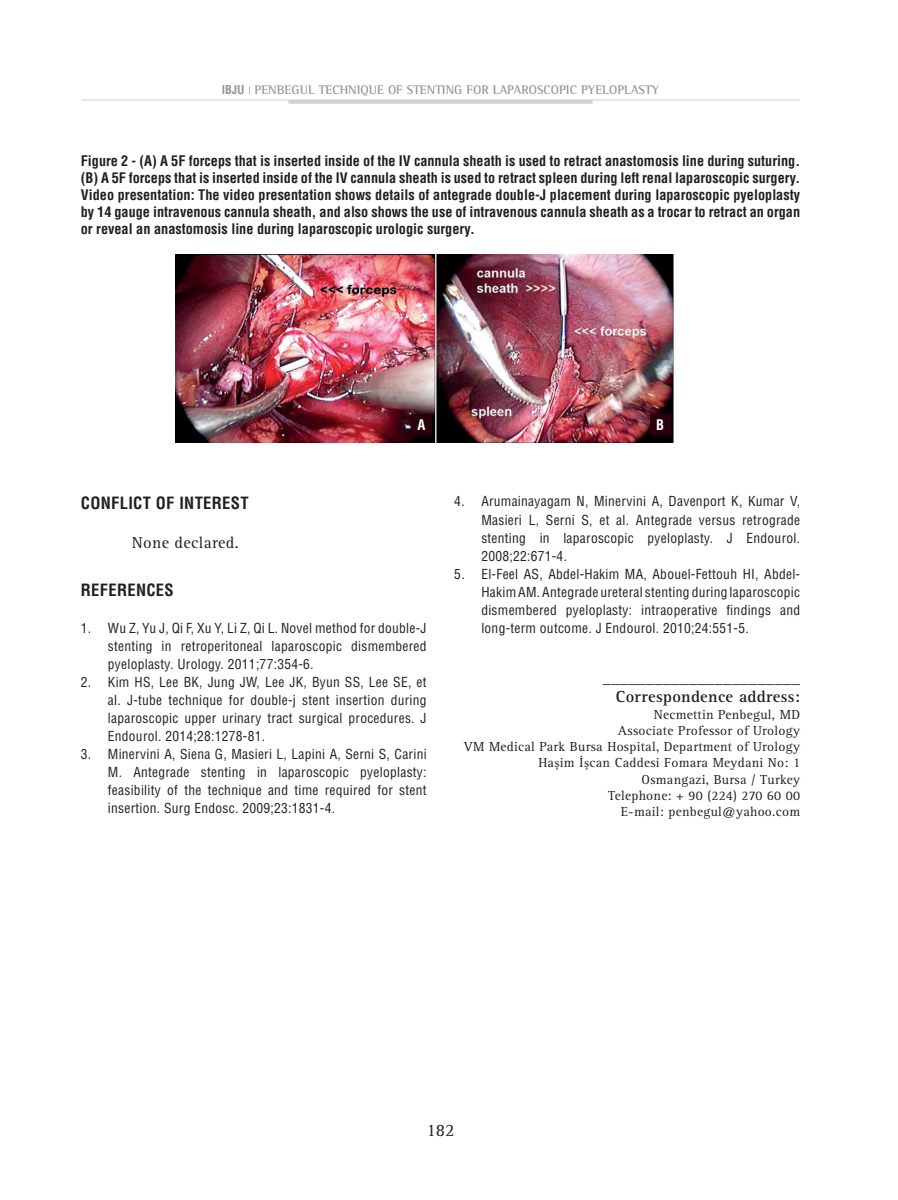
<style>
.page{position:relative;width:898px;height:1200px;background:#fff}
.page>*{position:absolute;margin:0;border:0;box-sizing:border-box;transform-origin:0 0}
.t1{font:18px "Rotis Serif";color:#231f20}
.t2{font:700 16.5px/19.5px "Rotis Serif";letter-spacing:.02em;color:#231f20;text-align:right}
.t3{font:700 condensed 16.5px "Helvetica";letter-spacing:.02em;color:#231f20}
.t4{font:16.5px "Rotis Serif";letter-spacing:.02em;color:#231f20}
.t5{font:700 condensed 14.25px/17.1px "Helvetica";color:#231f20;text-align:justify}
.t6{font:700 condensed 14.25px "Helvetica";color:#fff}
.t7{font:condensed 13.5px/18px "Helvetica";letter-spacing:.02em;color:#231f20;text-align:justify}
.t8{font:13.5px/16.2px "Rotis Serif";letter-spacing:.02em;color:#231f20;text-align:right}
.t9{font:700 12.75px "Rotis Semi Serif";color:#939598}
.s1{font-family:"Helvetica";font-stretch:condensed;font-size:12px}
.s2{font-family:"Times New Roman"}
</style>
<div class="page">
<hr style="left:81px;top:99px;width:718px;height:2px;background:#dcdddf">
<hr style="left:288px;top:100px;width:304px;height:4px;background:#d1d2d4">
<img style="left:175px;top:254px;width:500px;height:188px">
<div style="left:411px;top:413px;width:20px;height:21px;background:#29010a"></div>
<div style="left:649px;top:413px;width:21px;height:21px;background:#29010a"></div>
<p class="t9" style="left:222px;top:82px;width:438px"><span class="s1">ibju</span> <sup>|</sup> PENBEGUL TECHNIQUE OF STENTING FOR LAPAROSCOPIC PYELOPLASTY</p>
<p class="t5" style="left:81px;top:152px;width:720px">Figure 2 - (A) A 5F forceps that is inserted inside of the IV cannula sheath is used to retract anastomosis line during suturing. (B) A 5F forceps that is inserted inside of the IV cannula sheath is used to retract spleen during left renal laparoscopic surgery.<br>Video presentation: The video presentation shows details of antegrade double-J placement during laparoscopic pyeloplasty by 14 gauge intravenous cannula sheath, and also shows the use of intravenous cannula sheath as a trocar to retract an organ or reveal an anastomosis line during laparoscopic urologic surgery.</p>
<p class="t6" style="left:417px;top:415px;width:9px">A</p>
<p class="t6" style="left:656px;top:415px;width:9px">B</p>
<p class="t3" style="left:81px;top:492px;width:169px">CONFLICT OF INTEREST</p>
<p class="t4" style="left:132px;top:533px;width:108px">None declared.</p>
<p class="t3" style="left:81px;top:579px;width:94px">REFERENCES</p>
<p class="t7" style="left:108px;top:619px;width:320px;text-indent:-27px">1. Wu Z, Yu J, Qi F, Xu Y, Li Z, Qi L. Novel method for double-J stenting in retroperitoneal laparoscopic dismembered pyeloplasty. Urology. 2011;77:354-6.</p>
<p class="t7" style="left:108px;top:673px;width:320px;text-indent:-27px">2. Kim HS, Lee BK, Jung JW, Lee JK, Byun SS, Lee SE, et al. J-tube technique for double-j stent insertion during laparoscopic upper urinary tract surgical procedures. J Endourol. 2014;28:1278-81.</p>
<p class="t7" style="left:108px;top:745px;width:320px;text-indent:-27px">3. Minervini A, Siena G, Masieri L, Lapini A, Serni S, Carini M. Antegrade stenting in laparoscopic pyeloplasty: feasibility of the technique and time required for stent insertion. Surg Endosc. 2009;23:1831-4.</p>
<p class="t7" style="left:481px;top:492px;width:320px;text-indent:-27px">4. Arumainayagam N, Minervini A, Davenport K, Kumar V, Masieri L, Serni S, et al. Antegrade versus retrograde stenting in laparoscopic pyeloplasty. J Endourol.<br>2008;22:671-4.</p>
<p class="t7" style="left:481px;top:564px;width:320px;text-indent:-27px">5. El-Feel AS, Abdel-Hakim MA, Abouel-Fettouh HI, Abdel-Hakim AM. Antegrade ureteral stenting during laparoscopic dismembered pyeloplasty: intraoperative findings and long-term outcome. J Endourol. 2010;24:551-5.</p>
<p class="t2" style="left:602px;top:667px;width:199px">_______________________<br>Correspondence address:</p>
<p class="t8" style="left:463px;top:706px;width:337px">Necmettin Penbegul, MD<br>Associate Professor of Urology<br>VM Medical Park Bursa Hospital, Department of Urology Ha<span class="s2">ş</span>im <span class="s2">İş</span>can Caddesi Fomara Meydani No: 1<br>Osmangazi, Bursa / Turkey<br>Telephone: + 90 (224) 270 60 00<br>E-mail: penbegul@yahoo.com</p>
<h1 class="t1" style="left:426px;top:1119px;width:30px">182</h1>
</div>
